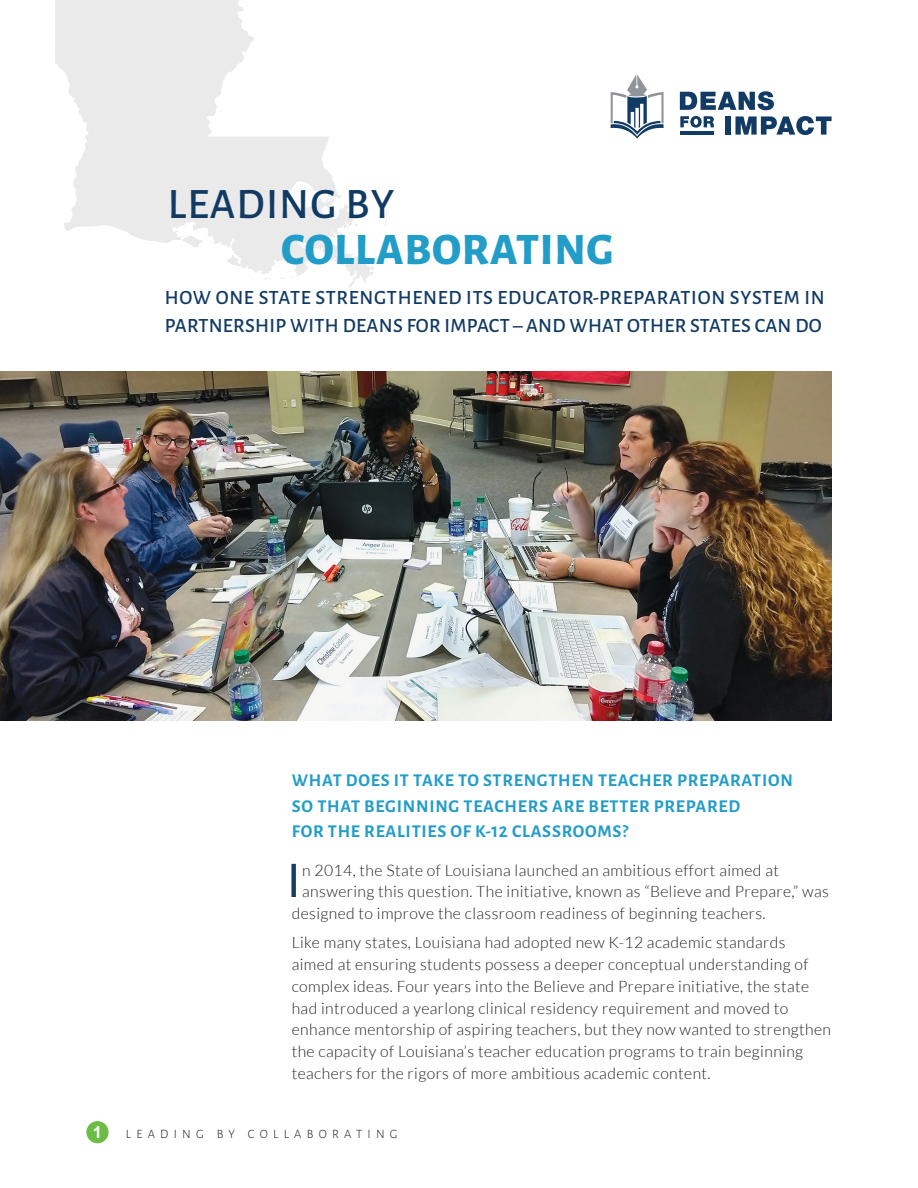
<style>
.page{position:relative;width:918px;height:1188px;background:#fff}
.page>*{position:absolute;margin:0;border:0;box-sizing:border-box;transform-origin:0 0}
.t1{font:46.05px "Lato";color:#113a64}
.t2{font:800 45px "Alegreya Sans";letter-spacing:.015em;color:#229dc8}
.t3{font:500 43.5px "Alegreya Sans";letter-spacing:.025em;color:#113a64}
.t4{font:500 20.25px/28.5px "Alegreya Sans SC";letter-spacing:.015em;color:#113a64}
.t5{font:700 18px/25.5px "Alegreya Sans";letter-spacing:.04em;color:#229dc8}
.t6{font:700 16.5px "Arial";color:#fff}
.t7{font:300 15.75px/21.8px "Lato";letter-spacing:.025em;color:#231f20}
.t8{font:300 12.75px "Alegreya Sans";letter-spacing:.415em;color:#231f20}
</style>
<div class="page">
<svg style="left:55px;top:0;width:332px;height:288px;fill:#eaeaeb"></svg>
<div style="left:86px;top:1121px;width:23px;height:22px;background:#6cbd45;border-radius:50%"></div>
<svg style="left:611px;top:74px;width:53px;height:65px"></svg>
<svg style="left:680px;top:91px;width:94px;height:19px"></svg>
<svg style="left:680px;top:116px;width:34px;height:12px"></svg>
<div style="left:726px;top:116px;width:5px;height:19px;background:#113a64"></div>
<svg style="left:735px;top:116px;width:97px;height:19px"></svg>
<hr style="left:680px;top:131px;width:34px;height:4px;background:#113a64">
<img style="left:0;top:372px;width:832px;height:349px">
<p class="t3" style="left:168px;top:173px;width:228px">LEADING BY</p>
<p class="t2" style="left:281px;top:216px;width:334px">COLLABORATING</p>
<p class="t4" style="left:165px;top:282px;width:661px">HOW ONE STATE STRENGTHENED ITS EDUCATOR-PREPARATION SYSTEM IN<br>PARTNERSHIP WITH DEANS FOR IMPACT – AND WHAT OTHER STATES CAN DO</p>
<p class="t5" style="left:292px;top:767px;width:503px">WHAT DOES IT TAKE TO STRENGTHEN TEACHER PREPARATION<br>SO THAT BEGINNING TEACHERS ARE BETTER PREPARED<br>FOR THE REALITIES OF K-12 CLASSROOMS?</p>
<p class="t1" style="left:287px;top:855px;width:16px">I</p>
<p class="t7" style="left:302px;top:859px;width:478px">n 2014, the State of Louisiana launched an ambitious effort aimed at</p>
<p class="t7" style="left:302px;top:881px;width:528px">answering this question. The initiative, known as “Believe and Prepare,” was</p>
<p class="t7" style="left:292px;top:903px;width:475px">designed to improve the classroom readiness of beginning teachers.</p>
<p class="t7" style="left:292px;top:932px;width:541px">Like many states, Louisiana had adopted new K-12 academic standards aimed at ensuring students possess a deeper conceptual understanding of complex ideas. Four years into the Believe and Prepare initiative, the state had introduced a yearlong clinical residency requirement and moved to enhance mentorship of aspiring teachers, but they now wanted to strengthen the capacity of Louisiana’s teacher education programs to train beginning teachers for the rigors of more ambitious academic content.</p>
<p class="t6" style="left:93px;top:1121px;width:11px">1</p>
<p class="t8" style="left:126px;top:1125px;width:273px">LEADING BY COLLABORATING</p>
</div>
